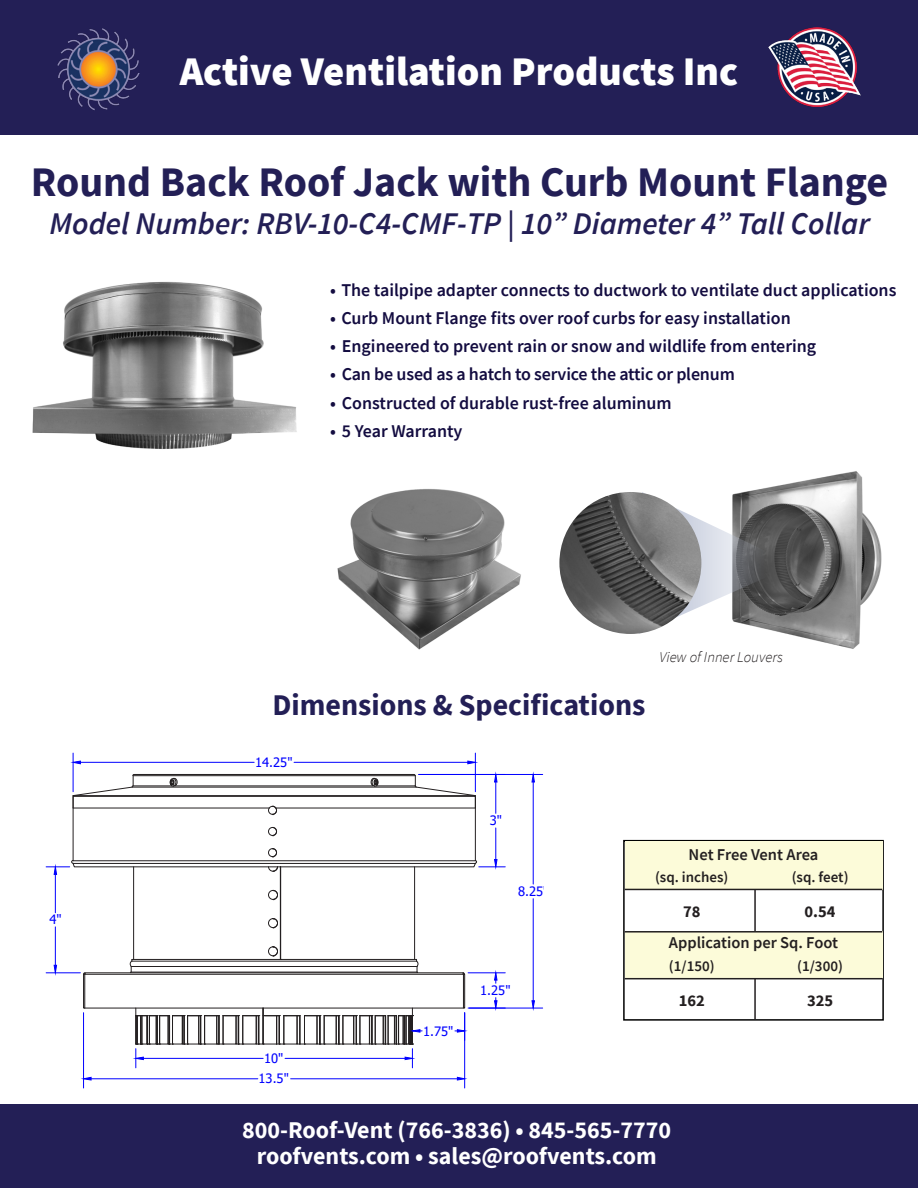
<style>
.page{position:relative;width:918px;height:1188px;background:#fff}
.page>*{position:absolute;margin:0;border:0;box-sizing:border-box;transform-origin:0 0}
.t1{font:700 42px "Source Sans Pro";color:#231f56}
.t2{font:900 40.5px "Source Sans Pro";color:#fff}
.t3{font:italic 600 31.5px "Source Sans Pro";color:#231f56}
.t4{font:700 30px "Source Sans Pro";color:#231f56}
.t5{font:700 24px/25.5px "Source Sans Pro";color:#fff;text-align:center}
.t6{font:600 18px "Source Sans Pro";color:#130c40}
.t7{font:600 16.5px "Source Sans Pro";color:#231f20}
.t8{font:700 16.5px "Source Sans Pro";color:#231f20}
.t9{font:600 15px "Source Sans Pro";color:#231f20}
.t10{font:italic 300 15px "Source Sans Pro";color:#231f20}
.t11{font:12.9px "Tahoma";color:#00f}
</style>
<div class="page">
<div style="left:0;top:0;width:918px;height:135px;background:#231f56"></div>
<img style="left:57px;top:28px;width:83px;height:83px">
<img style="left:769px;top:28px;width:92px;height:79px">
<div style="left:0;top:1105px;width:918px;height:83px;background:#231f56"></div>
<img style="left:32px;top:281px;width:265px;height:168px">
<img style="left:337px;top:489px;width:184px;height:161px">
<img style="left:744px;top:471px;width:138px;height:178px">
<svg style="left:639px;top:492px;width:148px;height:142px"></svg>
<img style="left:559px;top:492px;width:142px;height:142px;border-radius:71px">
<div style="left:623px;top:840px;width:261px;height:181px;background:#fff;border:2px solid #000"></div>
<hr style="left:754px;top:844px;width:2px;height:176px;background:#231f20">
<div style="left:625px;top:841px;width:257px;height:48px;background:#fcfbd9"></div>
<div style="left:625px;top:931px;width:257px;height:47px;background:#fcfbd9"></div>
<hr style="left:625px;top:889px;width:257px;height:1px;background:#231f20">
<hr style="left:625px;top:931px;width:257px;height:2px;background:#231f20">
<hr style="left:625px;top:978px;width:257px;height:1px;background:#231f20">
<svg style="left:45px;top:752px;width:499px;height:337px"></svg>
<h2 class="t2" style="left:180px;top:43px;width:560px">Active Ventilation Products Inc</h2>
<p class="t1" style="left:31px;top:153px;width:859px">Round Back Roof Jack with Curb Mount Flange</p>
<p class="t3" style="left:49px;top:202px;width:822px">Model Number: RBV-10-C4-CMF-TP | 10” Diameter 4” Tall Collar</p>
<p class="t6" style="left:330px;top:278px;width:568px">• The tailpipe adapter connects to ductwork to ventilate duct applications</p>
<p class="t6" style="left:330px;top:306px;width:462px">• Curb Mount Flange fits over roof curbs for easy installation</p>
<p class="t6" style="left:330px;top:334px;width:488px">• Engineered to prevent rain or snow and wildlife from entering</p>
<p class="t6" style="left:330px;top:362px;width:406px">• Can be used as a hatch to service the attic or plenum</p>
<p class="t6" style="left:330px;top:391px;width:343px">• Constructed of durable rust-free aluminum</p>
<p class="t6" style="left:330px;top:419px;width:134px">• 5 Year Warranty</p>
<p class="t11" style="left:50px;top:911px;width:14px">4"</p>
<p class="t4" style="left:272px;top:685px;width:375px">Dimensions &amp; Specifications</p>
<p class="t11" style="left:255px;top:754px;width:39px">14.25"</p>
<p class="t10" style="left:659px;top:648px;width:125px">View of Inner Louvers</p>
<p class="t11" style="left:264px;top:1050px;width:21px">10"</p>
<p class="t11" style="left:259px;top:1070px;width:32px">13.5"</p>
<p class="t11" style="left:490px;top:812px;width:14px">3"</p>
<p class="t11" style="left:518px;top:883px;width:32px">8.25"</p>
<p class="t11" style="left:423px;top:1022px;width:32px">1.75"</p>
<p class="t11" style="left:480px;top:982px;width:32px">1.25"</p>
<p class="t7" style="left:689px;top:844px;width:131px">Net Free Vent Area</p>
<p class="t9" style="left:655px;top:867px;width:75px">(sq. inches)</p>
<p class="t8" style="left:683px;top:900px;width:19px">78</p>
<p class="t9" style="left:792px;top:867px;width:58px">(sq. feet)</p>
<p class="t8" style="left:805px;top:900px;width:33px">0.54</p>
<p class="t7" style="left:669px;top:932px;width:171px">Application per Sq. Foot</p>
<p class="t9" style="left:669px;top:956px;width:47px">(1/150)</p>
<p class="t8" style="left:679px;top:989px;width:28px">162</p>
<p class="t9" style="left:797px;top:956px;width:47px">(1/300)</p>
<p class="t8" style="left:807px;top:989px;width:28px">325</p>
<h3 class="t5" style="left:242px;top:1117px;width:430px">800-Roof-Vent (766-3836) • 845-565-7770 roofvents.com • sales@roofvents.com</h3>
</div>
